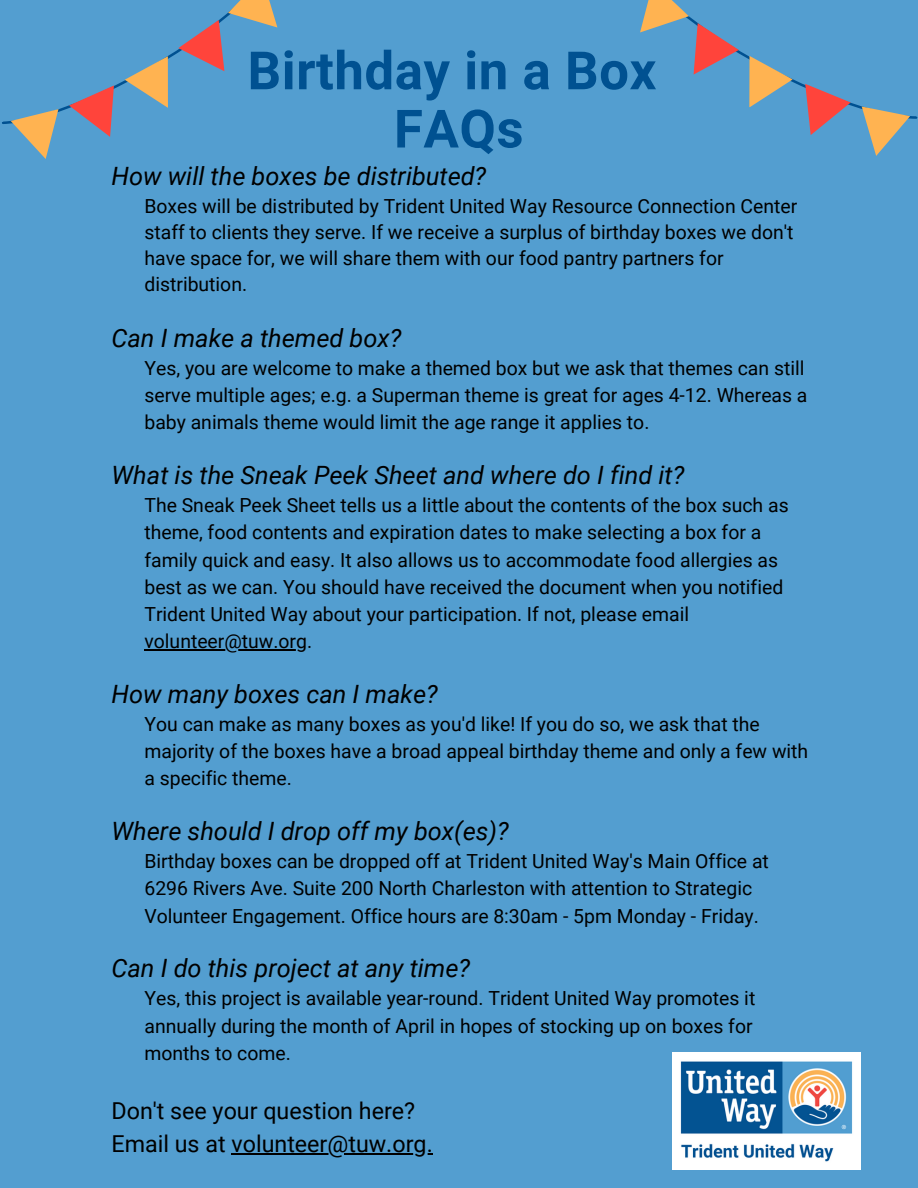
<style>
.page{position:relative;width:918px;height:1188px;background:#539ed0}
.page>*{position:absolute;margin:0;border:0;box-sizing:border-box;transform-origin:0 0}
.t1{font:700 52.8px "Roboto";letter-spacing:.01em;color:#005191}
.t2{font:italic 25.2px "Roboto";color:#000}
.t3{font:23.25px "Roboto";color:#000}
.t4{font:19.35px/27.2px "Roboto";color:#000}
</style>
<div class="page">
<hr style="left:144px;top:649px;width:163px;height:2px;background:#000">
<hr style="left:232px;top:1153px;width:201px;height:1px;background:#000">
<svg style="left:640px;top:0;width:278px;height:156px"></svg>
<svg style="left:2px;top:0;width:276px;height:159px"></svg>
<img style="left:673px;top:1053px;width:188px;height:117px">
<p class="t1" style="left:248px;top:40px;width:410px">Birthday in a Box</p>
<p class="t1" style="left:394px;top:99px;width:131px">FAQs</p>
<p class="t2" style="left:111px;top:162px;width:376px">How will the boxes be distributed?</p>
<p class="t4" style="left:144px;top:194px;width:654px;line-height:26px">Boxes will be distributed by Trident United Way Resource Connection Center staff to clients they serve. If we receive a surplus of birthday boxes we don't have space for, we will share them with our food pantry partners for distribution.</p>
<p class="t2" style="left:111px;top:323px;width:291px">Can I make a themed box?</p>
<p class="t4" style="left:144px;top:355px;width:665px">Yes, you are welcome to make a themed box but we ask that themes can still serve multiple ages; e.g. a Superman theme is great for ages 4-12. Whereas a baby animals theme would limit the age range it applies to.</p>
<p class="t2" style="left:111px;top:460px;width:574px">What is the Sneak Peek Sheet and where do I find it?</p>
<p class="t4" style="left:144px;top:492px;width:646px">The Sneak Peek Sheet tells us a little about the contents of the box such as theme, food contents and expiration dates to make selecting a box for a family quick and easy. It also allows us to accommodate food allergies as best as we can. You should have received the document when you notified Trident United Way about your participation. If not, please email volunteer@tuw.org.</p>
<p class="t2" style="left:111px;top:679px;width:328px">How many boxes can I make?</p>
<p class="t4" style="left:144px;top:711px;width:665px">You can make as many boxes as you'd like! If you do so, we ask that the majority of the boxes have a broad appeal birthday theme and only a few with a specific theme.</p>
<p class="t2" style="left:111px;top:816px;width:399px">Where should I drop off my box(es)?</p>
<p class="t4" style="left:144px;top:848px;width:626px">Birthday boxes can be dropped off at Trident United Way's Main Office at<br>6296 Rivers Ave. Suite 200 North Charleston with attention to Strategic<br>Volunteer Engagement. Office hours are 8:30am - 5pm Monday - Friday.</p>
<p class="t2" style="left:111px;top:954px;width:360px">Can I do this project at any time?</p>
<p class="t4" style="left:144px;top:985px;width:612px">Yes, this project is available year-round. Trident United Way promotes it annually during the month of April in hopes of stocking up on boxes for months to come.</p>
<p class="t3" style="left:111px;top:1098px;width:305px">Don't see your question here?</p>
<p class="t3" style="left:111px;top:1130px;width:323px">Email us at volunteer@tuw.org.</p>
</div>
